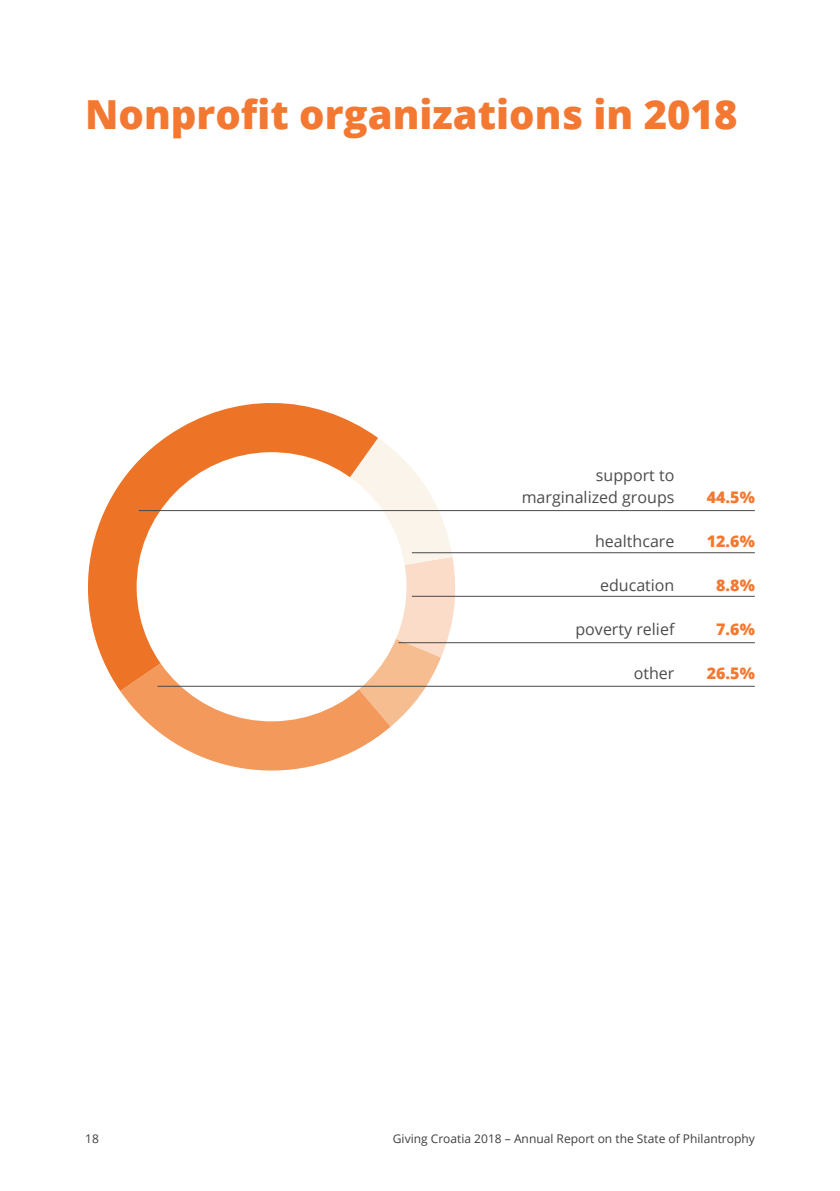
<style>
.page{position:relative;width:840px;height:1191px;background:#fff}
.page>*{position:absolute;margin:0;border:0;box-sizing:border-box;transform-origin:0 0}
.t1{font:800 40px "Open Sans";color:#f37933}
.t2{font:16px/22px "Open Sans";color:#4b4c4d;text-align:right}
.osnovni{font:800 16px "Open Sans";color:#f37933}
.t3{font:12px "Open Sans";color:#3e3e3f}
</style>
<div class="page">
<svg style="left:378px;top:438px;width:80px;height:288px"></svg>
<svg style="left:120px;top:691px;width:270px;height:80px;fill:#f3995b"></svg>
<svg style="left:88px;top:403px;width:290px;height:288px;fill:#ed7326"></svg>
<svg style="left:135px;top:451px;width:272px;height:271px"></svg>
<hr style="left:411px;top:552px;width:343px;height:1px;background:#494a4a">
<hr style="left:411px;top:596px;width:343px;height:1px;background:#494a4a">
<hr style="left:398px;top:642px;width:356px;height:1px;background:#494a4a">
<hr style="left:157px;top:686px;width:597px;height:1px;background:#494a4a">
<hr style="left:139px;top:510px;width:615px;height:1px;background:#494a4a">
<p class="t1" style="left:85px;top:84px;width:653px">Nonprofit organizations in 2018</p>
<p class="t2" style="left:521px;top:464px;width:154px">support to marginalized groups</p>
<p class="t2" style="left:594px;top:530px;width:81px">healthcare</p>
<p class="t2" style="left:599px;top:574px;width:76px">education</p>
<p class="t2" style="left:575px;top:618px;width:100px">poverty relief</p>
<p class="t2" style="left:633px;top:662px;width:42px">other</p>
<p class="osnovni" style="left:706px;top:485px;width:49px">44.5%</p>
<p class="osnovni" style="left:706px;top:529px;width:49px">12.6%</p>
<p class="osnovni" style="left:715px;top:573px;width:40px">8.8%</p>
<p class="osnovni" style="left:715px;top:617px;width:40px">7.6%</p>
<p class="osnovni" style="left:706px;top:661px;width:49px">26.5%</p>
<p class="t3" style="left:85px;top:1130px;width:15px">18</p>
<p class="t3" style="left:392px;top:1130px;width:363px">Giving Croatia 2018 – Annual Report on the State of Philantrophy</p>
</div>
